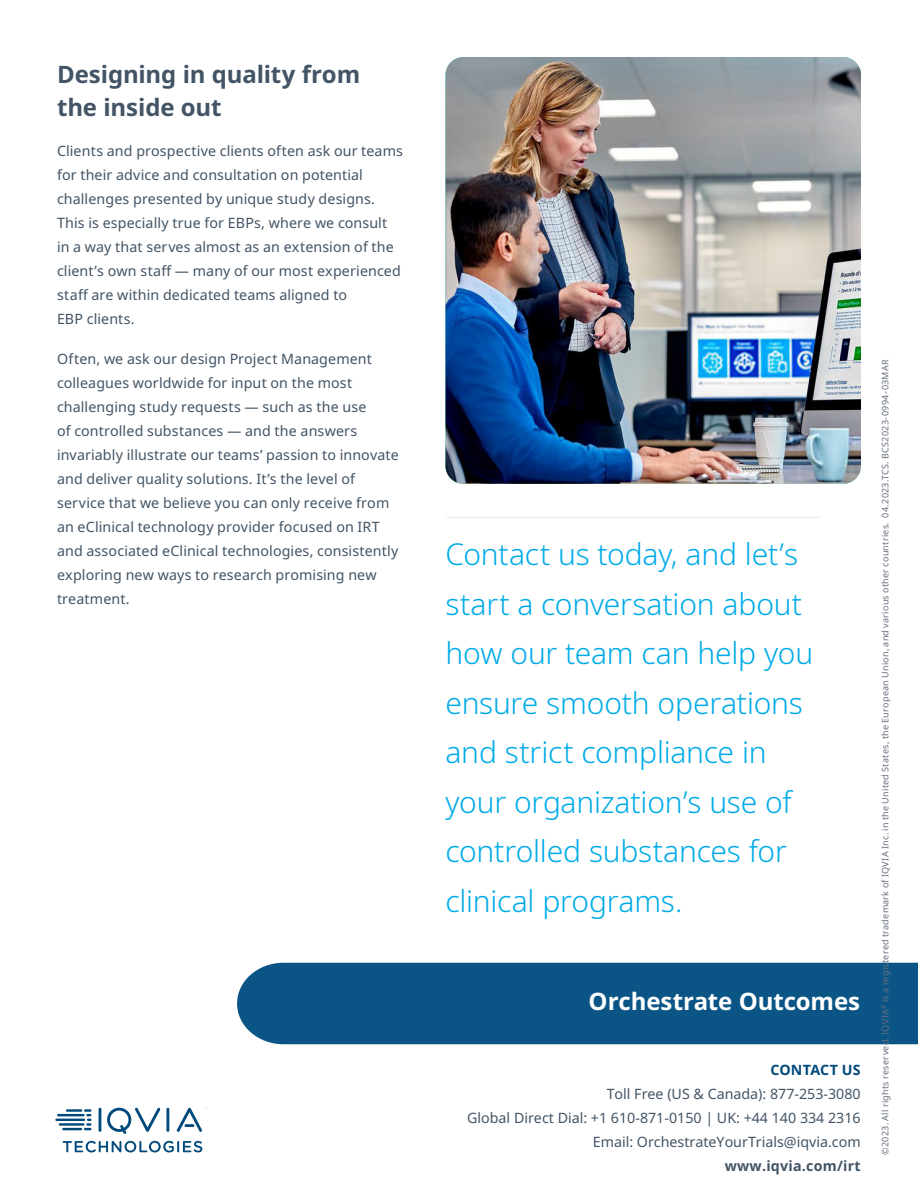
<style>
.page{position:relative;width:918px;height:1188px;background:#fff}
.page>*{position:absolute;margin:0;border:0;box-sizing:border-box;transform-origin:0 0}
.Callout_large_blue{font:300 30px/49.5px "Noto Sans";letter-spacing:-.005em;color:#00abe7}
.SECTION_HEADER_H3{font:700 24px/33px "Noto Sans";letter-spacing:-.005em;color:#425465}
.Section_heading{font:700 24px "Noto Sans";letter-spacing:-.005em;color:#fff}
.Body_copy_-_Space{font:14.25px/24px "Noto Sans";letter-spacing:.01em;color:#425465}
.Contact_body_copy{font:14.25px/24px "Noto Sans";color:#425465;text-align:right}
.Copyright{font:9px "Noto Sans";letter-spacing:.025em;color:#686f7e}
.s1{font-weight:700;color:#00497b}
.s2{font-weight:700}
</style>
<div class="page">
<svg style="left:55px;top:1107px;width:151px;height:45px"></svg>
<div style="left:237px;top:963px;width:681px;height:81px;background:#0a5586"></div>
<img style="left:446px;top:57px;width:415px;height:427px">
<hr style="left:446px;top:517px;width:375px;height:1px;background:#f0f1f2">
<p class="SECTION_HEADER_H3" style="left:57px;top:58px;width:305px">Designing in quality from the inside out</p>
<p class="Body_copy_-_Space" style="left:57px;top:139px;width:347px">Clients and prospective clients often ask our teams for their advice and consultation on potential challenges presented by unique study designs.<br>This is especially true for EBPs, where we consult in a way that serves almost as an extension of the client’s own staff — many of our most experienced staff are within dedicated teams aligned to<br>EBP clients.</p>
<p class="Body_copy_-_Space" style="left:57px;top:347px;width:343px">Often, we ask our design Project Management colleagues worldwide for input on the most challenging study requests — such as the use<br>of controlled substances — and the answers invariably illustrate our teams’ passion to innovate and deliver quality solutions. It’s the level of service that we believe you can only receive from an eClinical technology provider focused on IRT and associated eClinical technologies, consistently exploring new ways to research promising new treatment.</p>
<p class="Callout_large_blue" style="left:445px;top:530px;width:369px">Contact us today, and let’s start a conversation about how our team can help you ensure smooth operations and strict compliance in your organization’s use of controlled substances for clinical programs.</p>
<p class="Section_heading" style="left:589px;top:984px;width:273px">Orchestrate Outcomes</p>
<p class="Contact_body_copy" style="left:467px;top:1058px;width:395px"><span class="s1">CONTACT US<br></span>Toll Free (US &amp; Canada): 877-253-3080<br>Global Direct Dial: +1 610-871-0150 | UK: +44 140 334 2316<br>Email: OrchestrateYourTrials@iqvia.com <span class="s2">www.iqvia.com/irt</span></p>
<p class="Copyright" style="left:879px;top:1155px;width:797px;rotate:-90deg">©2023. All rights reserved. IQVIA<sup>®</sup> is a registered trademark of IQVIA Inc. in the United States, the European Union, and various other countries. 04.2023.TCS. BCS2023-0994-03MAR</p>
</div>
